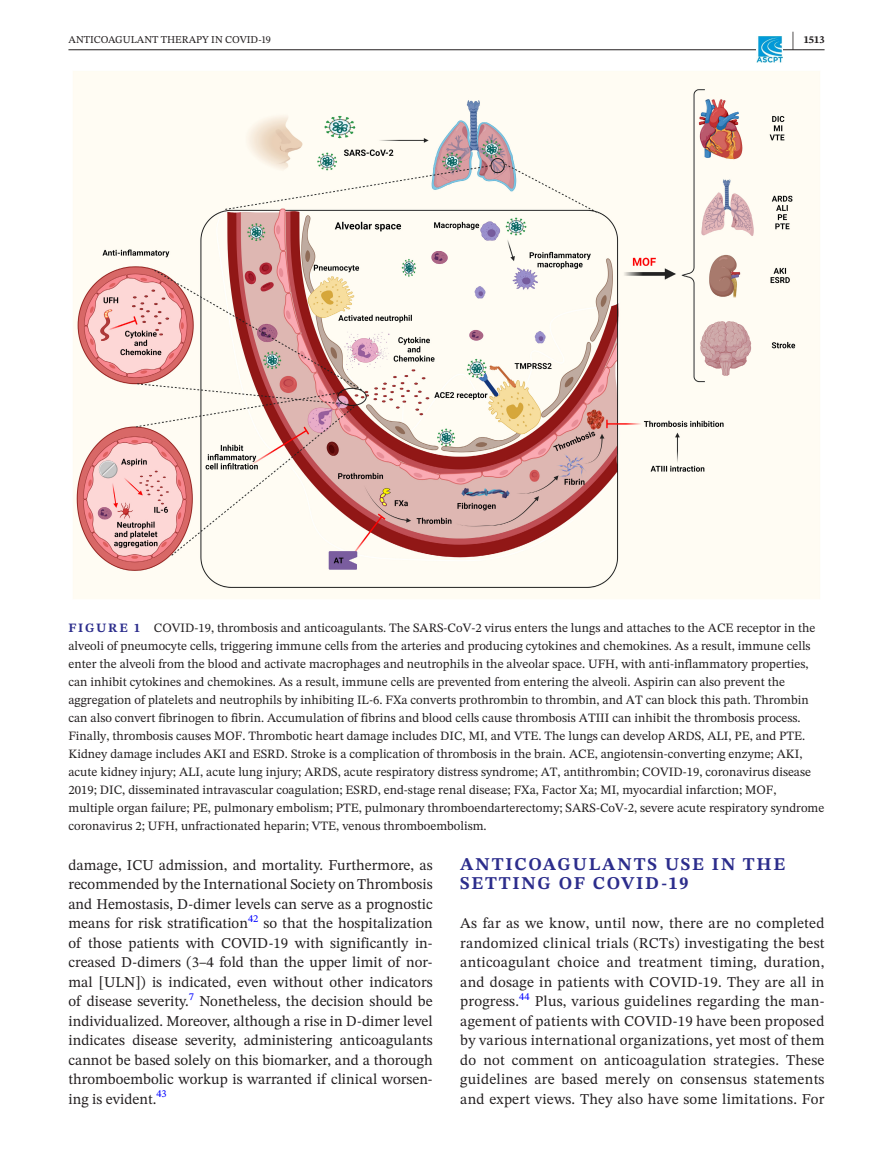
<style>
.page{position:relative;width:893px;height:1174px;background:#fff}
.page>*{position:absolute;margin:0;border:0;box-sizing:border-box;transform-origin:0 0}
.t1{font:700 21px "STIX Two Text";color:#231f20;scale:.42 1}
.t2{font:700 18px/19.5px "STIX Two Text";letter-spacing:.1em;color:#2c2d8c}
.t3{font:15px/19.5px "STIX Two Text";color:#231f20;text-align:justify}
.t4{font:12.75px/18px "STIX Two Text";color:#231f20}
.t5{font:10.5px "STIX Two Text";color:#231f20}
.t6{font:10.5px "STIX Two Text";color:#00f}
.t7{font:700 10.5px "STIX Two Text";color:#231f20}
.s1{font-weight:700;color:#2c2d8c}
</style>
<div class="page">
<hr style="left:68px;top:49px;width:756px;height:1px;background:#231f20">
<img style="left:757px;top:37px;width:25px;height:25px">
<img style="left:73px;top:71px;width:747px;height:528px">
<h1 class="t1" style="left:792px;top:24px;width:8px">|</h1>
<p class="t5" style="left:68px;top:32px;width:204px">ANTICOAGULANT THERAPY IN COVID-19</p>
<p class="t7" style="left:804px;top:32px;width:22px">1513</p>
<p class="t4" style="left:68px;top:618px;width:757px"><span class="s1">FIGURE 1</span> COVID-19, thrombosis and anticoagulants. The SARS-CoV-2 virus enters the lungs and attaches to the ACE receptor in the alveoli of pneumocyte cells, triggering immune cells from the arteries and producing cytokines and chemokines. As a result, immune cells enter the alveoli from the blood and activate macrophages and neutrophils in the alveolar space. UFH, with anti-inflammatory properties, can inhibit cytokines and chemokines. As a result, immune cells are prevented from entering the alveoli. Aspirin can also prevent the aggregation of platelets and neutrophils by inhibiting IL-6. FXa converts prothrombin to thrombin, and AT can block this path. Thrombin can also convert fibrinogen to fibrin. Accumulation of fibrins and blood cells cause thrombosis ATIII can inhibit the thrombosis process.<br>Finally, thrombosis causes MOF. Thrombotic heart damage includes DIC, MI, and VTE. The lungs can develop ARDS, ALI, PE, and PTE.<br>Kidney damage includes AKI and ESRD. Stroke is a complication of thrombosis in the brain. ACE, angiotensin-converting enzyme; AKI, acute kidney injury; ALI, acute lung injury; ARDS, acute respiratory distress syndrome; AT, antithrombin; COVID-19, coronavirus disease 2019; DIC, disseminated intravascular coagulation; ESRD, end-stage renal disease; FXa, Factor Xa; MI, myocardial infarction; MOF, multiple organ failure; PE, pulmonary embolism; PTE, pulmonary thromboendarterectomy; SARS-CoV-2, severe acute respiratory syndrome coronavirus 2; UFH, unfractionated heparin; VTE, venous thromboembolism.</p>
<p class="t3" style="left:68px;top:855px;width:366px">damage, ICU admission, and mortality. Furthermore, as recommended by the International Society on Thrombosis and Hemostasis, D-dimer levels can serve as a prognostic means for risk stratification</p>
<p class="t6" style="left:248px;top:910px;width:12px">42</p>
<p class="t3" style="left:68px;top:913px;width:366px;text-indent:195px">so that the hospitalization of those patients with COVID-19 with significantly in&shy;creased D-dimers (3–4 fold than the upper limit of nor&shy;mal [ULN]) is indicated, even without other indicators of disease severity.</p>
<p class="t6" style="left:189px;top:988px;width:7px">7</p>
<p class="t3" style="left:68px;top:991px;width:366px;text-indent:131px">Nonetheless, the decision should be individualized. Moreover, although a rise in D-dimer level indicates disease severity, administering anticoagulants cannot be based solely on this biomarker, and a thorough thromboembolic workup is warranted if clinical worsen&shy;ing is evident.</p>
<p class="t6" style="left:156px;top:1086px;width:12px">43</p>
<h2 class="t2" style="left:460px;top:854px;width:326px">ANTICOAGULANTS USE IN THE<br>SETTING OF COVID-19</h2>
<p class="t3" style="left:460px;top:913px;width:366px">As far as we know, until now, there are no completed randomized clinical trials (RCTs) investigating the best anticoagulant choice and treatment timing, duration, and dosage in patients with COVID-19. They are all in progress.</p>
<p class="t6" style="left:519px;top:988px;width:12px">44</p>
<p class="t3" style="left:460px;top:991px;width:366px;text-indent:74px">Plus, various guidelines regarding the man&shy;agement of patients with COVID-19 have been proposed by various international organizations, yet most of them do not comment on anticoagulation strategies. These guidelines are based merely on consensus statements and expert views. They also have some limitations. For</p>
</div>
